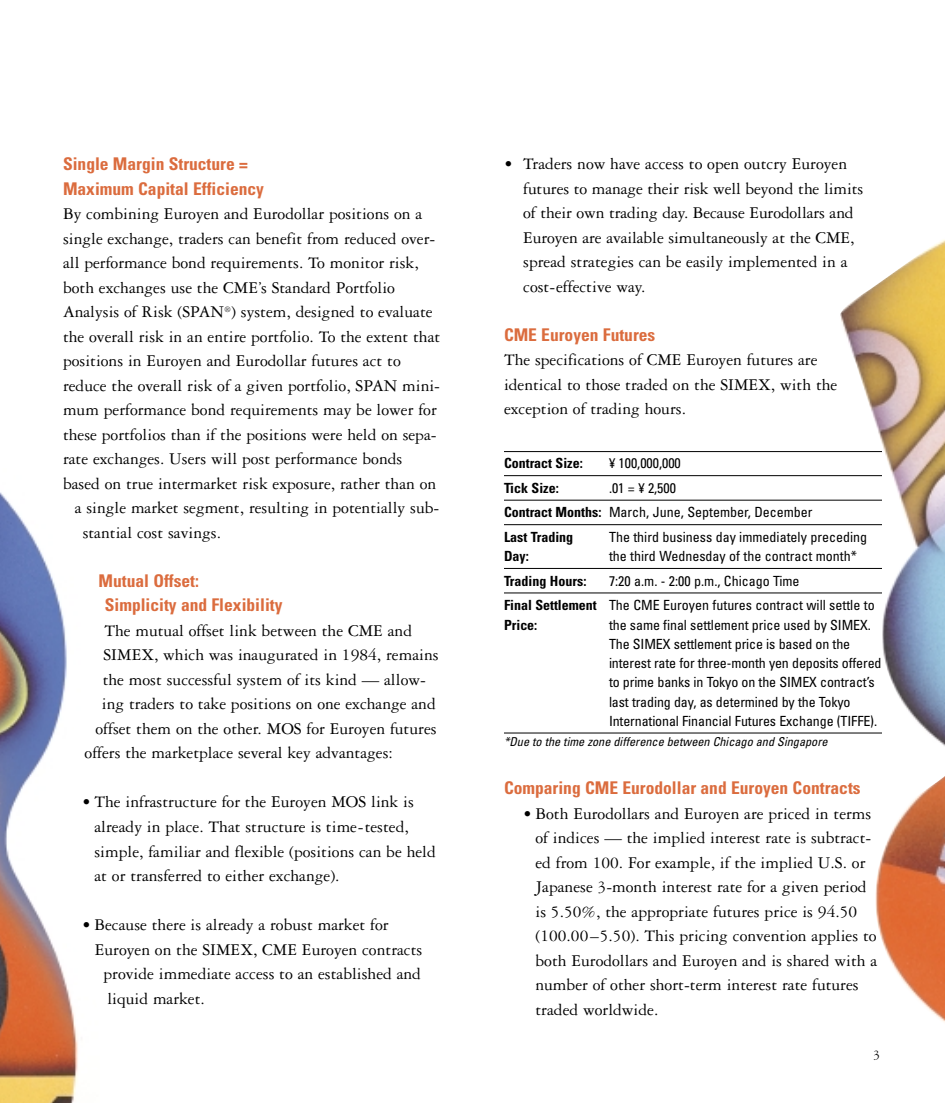
<style>
.page{position:relative;width:945px;height:1103px;background:#fff}
.page>*{position:absolute;margin:0;border:0;box-sizing:border-box;transform-origin:0 0}
.t1{font:17.5px/24.5px "Garamond Three";color:#000}
.t2{font:700 condensed 17.5px/24.5px "Univers";color:#db6c3e}
.t3{font:condensed 14px/19.2px "Univers";letter-spacing:-.005em;color:#000}
.t4{font:700 condensed 14px "Univers";color:#000}
.t5{font:14px "Garamond Three";color:#000}
.t6{font:italic condensed 12.25px "Univers";color:#000}
.s1{font-weight:700}
</style>
<div class="page">
<img style="left:838px;top:239px;width:107px;height:783px">
<hr style="left:504px;top:451px;width:378px;height:1px;background:#000">
<hr style="left:504px;top:475px;width:378px;height:1px;background:#000">
<hr style="left:504px;top:500px;width:378px;height:1px;background:#000">
<hr style="left:504px;top:524px;width:378px;height:1px;background:#000">
<hr style="left:504px;top:568px;width:378px;height:1px;background:#000">
<hr style="left:504px;top:592px;width:378px;height:1px;background:#000">
<hr style="left:504px;top:732px;width:378px;height:1px;background:#000">
<img style="left:0;top:492px;width:78px;height:610px">
<p class="t2" style="left:63px;top:153px;width:203px">Single Margin Structure =<br>Maximum Capital Efficiency</p>
<p class="t1" style="left:63px;top:203px;width:361px">By combining Euroyen and Eurodollar positions on a</p>
<p class="t1" style="left:63px;top:228px;width:374px">single exchange, traders can benefit from reduced over-</p>
<p class="t1" style="left:63px;top:252px;width:357px">all performance bond requirements. To monitor risk,</p>
<p class="t1" style="left:63px;top:277px;width:334px">both exchanges use the CME’s Standard Portfolio</p>
<p class="t1" style="left:63px;top:301px;width:371px">Analysis of Risk (SPAN<sup>®</sup>) system, designed to evaluate</p>
<p class="t1" style="left:63px;top:326px;width:379px">the overall risk in an entire portfolio. To the extent that</p>
<p class="t1" style="left:63px;top:350px;width:339px">positions in Euroyen and Eurodollar futures act to</p>
<p class="t1" style="left:63px;top:375px;width:379px">reduce the overall risk of a given portfolio, SPAN mini-</p>
<p class="t1" style="left:63px;top:399px;width:375px">mum performance bond requirements may be lower for</p>
<p class="t1" style="left:63px;top:424px;width:375px">these portfolios than if the positions were held on sepa-</p>
<p class="t1" style="left:63px;top:448px;width:341px">rate exchanges. Users will post performance bonds</p>
<p class="t1" style="left:63px;top:473px;width:375px">based on true intermarket risk exposure, rather than on</p>
<p class="t1" style="left:75px;top:497px;width:366px">a single market segment, resulting in potentially sub-</p>
<p class="t1" style="left:83px;top:522px;width:140px">stantial cost savings.</p>
<p class="t2" style="left:105px;top:570px;width:179px;text-indent:-6px">Mutual Offset:<br>Simplicity and Flexibility</p>
<p class="t1" style="left:104px;top:620px;width:309px">The mutual offset link between the CME and</p>
<p class="t1" style="left:104px;top:644px;width:337px">SIMEX, which was inaugurated in 1984, remains</p>
<p class="t1" style="left:103px;top:669px;width:325px">the most successful system of its kind — allow-</p>
<p class="t1" style="left:102px;top:693px;width:335px">ing traders to take positions on one exchange and</p>
<p class="t1" style="left:96px;top:718px;width:343px">offset them on the other. MOS for Euroyen futures</p>
<p class="t1" style="left:85px;top:742px;width:310px">offers the marketplace several key advantages:</p>
<p class="t1" style="left:95px;top:791px;width:343px;text-indent:-12px">• The infrastructure for the Euroyen MOS link is already in place. That structure is time-tested, simple, familiar and flexible (positions can be held at or transferred to either exchange).</p>
<p class="t1" style="left:82px;top:914px;width:308px">• Because there is already a robust market for</p>
<p class="t1" style="left:95px;top:938px;width:329px">Euroyen on the SIMEX, CME Euroyen contracts</p>
<p class="t1" style="left:104px;top:963px;width:319px">provide immediate access to an established and</p>
<p class="t1" style="left:107px;top:987px;width:99px">liquid market.</p>
<p class="t1" style="left:523px;top:153px;width:342px;text-indent:-19px">• Traders now have access to open outcry Euroyen futures to manage their risk well beyond the limits of their own trading day. Because Eurodollars and Euroyen are available simultaneously at the CME, spread strategies can be easily implemented in a cost-effective way.</p>
<p class="t2" style="left:504px;top:324px;width:153px">CME Euroyen Futures</p>
<p class="t1" style="left:504px;top:349px;width:335px">The specifications of CME Euroyen futures are identical to those traded on the SIMEX, with the exception of trading hours.</p>
<p class="t4" style="left:504px;top:458px;width:80px">Contract Size:</p>
<p class="t3" style="left:609px;top:455px;width:73px">¥ 100,000,000</p>
<p class="t4" style="left:504px;top:483px;width:56px">Tick Size:</p>
<p class="t3" style="left:504px;top:477px;width:310px;line-height:24.5px;text-indent:105px">.01 = ¥ 2,500<br><span class="s1">Contract Months:</span> March, June, September, December<br><span class="s1">Last Trading</span></p>
<p class="t3" style="left:609px;top:528px;width:260px">The third business day immediately preceding</p>
<p class="t4" style="left:504px;top:551px;width:26px">Day:</p>
<p class="t3" style="left:609px;top:548px;width:249px">the third Wednesday of the contract month*</p>
<p class="t4" style="left:504px;top:575px;width:84px">Trading Hours:</p>
<p class="t3" style="left:504px;top:570px;width:372px;line-height:24.5px;text-indent:105px">7:20 a.m. - 2:00 p.m., Chicago Time<br><span class="s1">Final Settlement</span> The CME Euroyen futures contract will settle to</p>
<p class="t4" style="left:504px;top:619px;width:35px">Price:</p>
<p class="t3" style="left:609px;top:616px;width:274px">the same final settlement price used by SIMEX.<br>The SIMEX settlement price is based on the interest rate for three-month yen deposits offered to prime banks in Tokyo on the SIMEX contract’s last trading day, as determined by the Tokyo International Financial Futures Exchange (TIFFE).</p>
<p class="t6" style="left:504px;top:737px;width:325px">*Due to the time zone difference between Chicago and Singapore</p>
<p class="t2" style="left:504px;top:777px;width:358px">Comparing CME Eurodollar and Euroyen Contracts</p>
<p class="t1" style="left:536px;top:802px;width:343px;text-indent:-12px">• Both Eurodollars and Euroyen are priced in terms of indices — the implied interest rate is subtract&shy;ed from 100. For example, if the implied U.S. or Japanese 3-month interest rate for a given period is 5.50%, the appropriate futures price is 94.50 (100.00–5.50). This pricing convention applies to both Eurodollars and Euroyen and is shared with a number of other short-term interest rate futures traded worldwide.</p>
<p class="t5" style="left:873px;top:1049px;width:8px">3</p>
</div>
